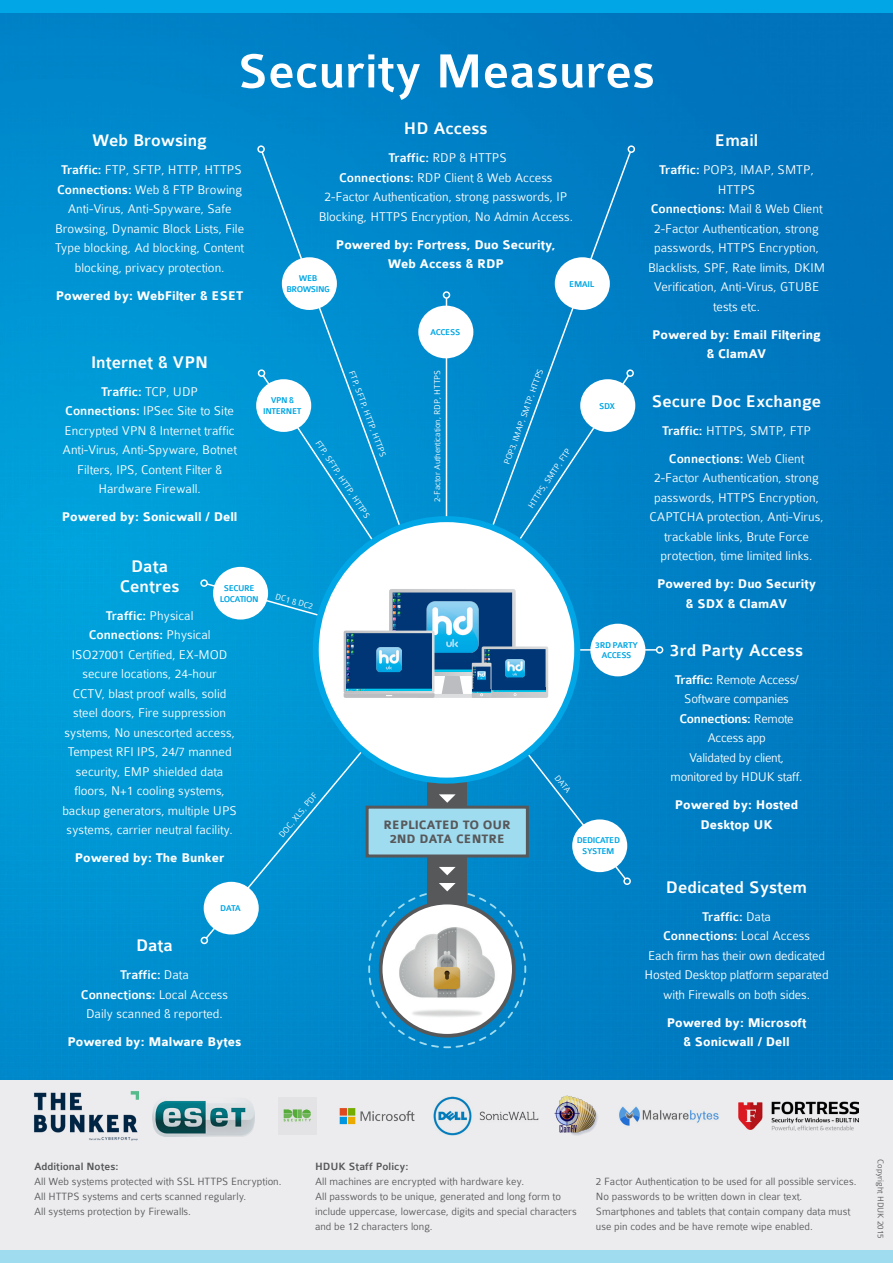
<style>
.page{position:relative;width:893px;height:1263px;background:#fff}
.page>*{position:absolute;margin:0;border:0;box-sizing:border-box;transform-origin:0 0}
.t1{font:500 51px "Colaborate";color:#fff}
.BODY{font:500 18px/19.5px "Colaborate";color:#fff;text-align:center}
.BODY-2{font:300 13.5px/19.5px "Colaborate";color:#fff;text-align:center}
.BODY-3{font:700 13.5px/19.5px "Colaborate";color:#fff;text-align:center}
.BODY-4{font:300 13.5px/19.5px "Colaborate";letter-spacing:-.02em;color:#fff;text-align:center}
.BODY-5{font:700 13.05px/14.1px "Colaborate";color:#57585a;text-align:center}
.BODY-6{font:300 11.25px/15px "Colaborate";color:#57585a}
.BODY-7{font:300 9px "Colaborate";color:#fff}
.t2{font:500 9px/10.8px "Colaborate";letter-spacing:-.05em;color:#00a6e5;text-align:center}
.BODY-8{font:300 9px "Colaborate";color:#57585a}
.s1{font-weight:500}
</style>
<div class="page">
<img style="left:0;top:13px;width:893px;height:1067px">
<div style="left:201px;top:937px;width:7px;height:7px;border:2px solid #fff;border-radius:50%"></div>
<hr style="left:463px;top:649px;width:194px;height:2px;background:#fff">
<div style="left:656px;top:646px;width:7px;height:8px;border:2px solid #fff;border-radius:50%"></div>
<div style="left:200px;top:579px;width:8px;height:8px;border:2px solid #fff;border-radius:50%"></div>
<div style="left:623px;top:877px;width:8px;height:8px;border:2px solid #fff;border-radius:50%"></div>
<div style="left:626px;top:369px;width:8px;height:8px;border:2px solid #fff;border-radius:50%"></div>
<div style="left:258px;top:369px;width:7px;height:8px;border:2px solid #fff;border-radius:50%"></div>
<svg style="left:260px;top:150px;width:185px;height:432px;background:#028fd0"></svg>
<div style="left:257px;top:145px;width:8px;height:8px;border:2px solid #fff;border-radius:50%"></div>
<svg style="left:445px;top:150px;width:187px;height:478px;background:#0285c9"></svg>
<div style="left:628px;top:145px;width:7px;height:8px;border:2px solid #fff;border-radius:50%"></div>
<div style="left:0;top:1080px;width:893px;height:171px;background:#ececee"></div>
<div style="left:0;top:0;width:893px;height:13px;background:#00a6e5"></div>
<div style="left:0;top:1250px;width:893px;height:13px;background:#a0dcf0"></div>
<div style="left:282px;top:257px;width:55px;height:53px;background:#fff;border-radius:50%"></div>
<div style="left:256px;top:379px;width:55px;height:53px;background:#fff;border-radius:50%"></div>
<div style="left:580px;top:379px;width:55px;height:53px;background:#fff;border-radius:50%"></div>
<div style="left:418px;top:306px;width:55px;height:52px;background:#fff;border-radius:50%"></div>
<div style="left:213px;top:567px;width:55px;height:52px;background:#fff;border-radius:50%"></div>
<div style="left:590px;top:624px;width:55px;height:52px;background:#fff;border-radius:50%"></div>
<div style="left:555px;top:257px;width:55px;height:53px;background:#fff;border-radius:50%"></div>
<div style="left:316px;top:519px;width:261px;height:262px;background:#fff;border-radius:50%"></div>
<svg style="left:205px;top:582px;width:422px;height:467px"></svg>
<img style="left:433px;top:1096px;width:106px;height:40px">
<img style="left:738px;top:1101px;width:121px;height:30px">
<img style="left:619px;top:1106px;width:100px;height:20px">
<img style="left:339px;top:1108px;width:76px;height:17px">
<img style="left:152px;top:1100px;width:102px;height:36px">
<img style="left:281px;top:1108px;width:33px;height:15px">
<img style="left:554px;top:1095px;width:44px;height:41px">
<img style="left:34px;top:1091px;width:105px;height:49px">
<h1 class="t1" style="left:238px;top:45px;width:418px">Security Measures</h1>
<p class="BODY" style="left:92px;top:131px;width:116px">Web Browsing</p>
<p class="BODY-2" style="left:55px;top:160px;width:191px"><span class="s1">Traffic:</span> FTP, SFTP, HTTP, HTTPS <span class="s1">Connections:</span> Web &amp; FTP Browing Anti-Virus, Anti-Spyware, Safe Browsing, Dynamic Block Lists, File Type blocking, Ad blocking, Content blocking, privacy protection.</p>
<p class="BODY-3" style="left:56px;top:286px;width:189px">Powered by: WebFilter &amp; ESET</p>
<p class="BODY" style="left:91px;top:353px;width:119px">Internet &amp; VPN</p>
<p class="BODY-2" style="left:63px;top:382px;width:176px"><span class="s1">Traffic:</span> TCP, UDP<br><span class="s1">Connections:</span> IPSec Site to Site<br>Encrypted VPN &amp; Internet traffic<br>Anti-Virus, Anti-Spyware, Botnet<br>Filters, IPS, Content Filter &amp;<br>Hardware Firewall.</p>
<p class="BODY-3" style="left:62px;top:508px;width:177px">Powered by: Sonicwall / Dell</p>
<p class="BODY" style="left:404px;top:119px;width:85px">HD Access</p>
<p class="BODY-2" style="left:319px;top:148px;width:256px"><span class="s1">Traffic:</span> RDP &amp; HTTPS<br><span class="s1">Connections:</span> RDP Client &amp; Web Access 2-Factor Authentication, strong passwords, IP Blocking, HTTPS Encryption, No Admin Access.</p>
<p class="BODY-3" style="left:336px;top:235px;width:221px">Powered by: Fortress, Duo Security,<br>Web Access &amp; RDP</p>
<p class="t2" style="left:286px;top:273px;width:45px">WEB<br>BROWSING</p>
<p class="t2" style="left:430px;top:327px;width:32px">ACCESS</p>
<p class="t2" style="left:569px;top:278px;width:26px">EMAIL</p>
<p class="BODY-7" style="left:502px;top:462px;width:103px;rotate:-70deg">POP3, IMAP, SMTP, HTTPS</p>
<p class="BODY-7" style="left:433px;top:502px;width:134px;rotate:-90deg">2-Factor Authentication, RDP, HTTPS</p>
<p class="BODY-7" style="left:356px;top:369px;width:93px;rotate:70deg">FTP, SFTP, HTTP, HTTPS</p>
<p class="t2" style="left:263px;top:395px;width:40px">VPN &amp;<br>INTERNET</p>
<p class="t2" style="left:599px;top:400px;width:18px">SDX</p>
<p class="BODY-7" style="left:322px;top:438px;width:93px;rotate:57deg">FTP, SFTP, HTTP, HTTPS</p>
<p class="BODY-7" style="left:526px;top:504px;width:71px;rotate:-56deg">HTTPS, SMTP, FTP</p>
<p class="BODY" style="left:120px;top:557px;width:61px">Data<br>Centres</p>
<p class="BODY-2" style="left:62px;top:606px;width:176px"><span class="s1">Traffic:</span> Physical<br><span class="s1">Connections:</span> Physical<br>ISO27001 Certified, EX-MOD secure locations, 24-hour<br>CCTV, blast proof walls, solid steel doors, Fire suppression systems, No unescorted access,<br>Tempest RFI IPS, 24/7 manned security, EMP shielded data floors, N+1 cooling systems, backup generators, multiple UPS systems, carrier neutral facility.</p>
<p class="BODY-3" style="left:75px;top:849px;width:151px">Powered by: The Bunker</p>
<p class="t2" style="left:220px;top:583px;width:40px">SECURE<br>LOCATION</p>
<p class="t2" style="left:220px;top:903px;width:22px">DATA</p>
<p class="BODY" style="left:136px;top:936px;width:38px">Data</p>
<p class="BODY-2" style="left:81px;top:965px;width:149px"><span class="s1">Traffic:</span> Data<br><span class="s1">Connections:</span> Local Access<br>Daily scanned &amp; reported.</p>
<p class="BODY-3" style="left:67px;top:1033px;width:176px">Powered by: Malware Bytes</p>
<p class="BODY-7" style="left:277px;top:592px;width:40px;rotate:16deg">DC1 &amp; DC2</p>
<p class="BODY-7" style="left:277px;top:833px;width:57px;rotate:-50deg">DOC, XLS, PDF</p>
<p class="t2" style="left:595px;top:639px;width:44px">3RD PARTY<br>ACCESS</p>
<p class="BODY-5" style="left:383px;top:818px;width:129px">REPLICATED TO OUR<br>2ND DATA CENTRE</p>
<p class="BODY-7" style="left:560px;top:773px;width:22px;rotate:52deg">DATA</p>
<p class="t2" style="left:577px;top:835px;width:45px">DEDICATED<br>SYSTEM</p>
<p class="BODY" style="left:715px;top:131px;width:45px">Email</p>
<p class="BODY-2" style="left:648px;top:160px;width:179px"><span class="s1">Traffic:</span> POP3, IMAP, SMTP,<br>HTTPS<br><span class="s1">Connections:</span> Mail &amp; Web Client<br>2-Factor Authentication, strong passwords, HTTPS Encryption,<br>Blacklists, SPF, Rate limits, DKIM<br>Verification, Anti-Virus, GTUBE tests etc.</p>
<p class="BODY-3" style="left:652px;top:325px;width:170px">Powered by: Email Filtering &amp; ClamAV</p>
<p class="BODY" style="left:652px;top:392px;width:171px">Secure Doc Exchange</p>
<p class="BODY-2" style="left:662px;top:421px;width:151px"><span class="s1">Traffic:</span> HTTPS, SMTP, FTP</p>
<p class="BODY-2" style="left:649px;top:449px;width:176px"><span class="s1">Connections:</span> Web Client<br>2-Factor Authentication, strong passwords, HTTPS Encryption,<br>CAPTCHA protection, Anti-Virus, trackable links, Brute Force protection, time limited links.</p>
<p class="BODY-3" style="left:657px;top:575px;width:161px">Powered by: Duo Security &amp; SDX &amp; ClamAV</p>
<p class="BODY" style="left:670px;top:641px;width:135px">3rd Party Access</p>
<p class="BODY-4" style="left:671px;top:670px;width:133px"><span class="s1">Traffic:</span> Remote Access/<br>Software companies<br><span class="s1">Connections:</span> Remote<br>Access app<br>Validated by client, monitored by HDUK staff.</p>
<p class="BODY-3" style="left:675px;top:796px;width:125px">Powered by: Hosted<br>Desktop UK</p>
<p class="BODY" style="left:666px;top:878px;width:143px">Dedicated System</p>
<p class="BODY-2" style="left:644px;top:907px;width:186px"><span class="s1">Traffic:</span> Data<br><span class="s1">Connections:</span> Local Access<br>Each firm has their own dedicated<br>Hosted Desktop platform separated with Firewalls on both sides.</p>
<p class="BODY-3" style="left:667px;top:1013px;width:141px">Powered by: Microsoft &amp; Sonicwall / Dell</p>
<p class="BODY-6" style="left:34px;top:1159px;width:249px"><span class="s1">Additional Notes:<br></span>All Web systems protected with SSL HTTPS Encryption.<br>All HTTPS systems and certs scanned regularly.<br>All systems protection by Firewalls.</p>
<p class="BODY-6" style="left:315px;top:1159px;width:263px"><span class="s1">HDUK Staff Policy:<br></span>All machines are encrypted with hardware key.<br>All passwords to be unique, generated and long form to include uppercase, lowercase, digits and special characters and be 12 characters long.</p>
<p class="BODY-6" style="left:596px;top:1174px;width:262px">2 Factor Authentication to be used for all possible services.<br>No passwords to be written down in clear text.<br>Smartphones and tablets that contain company data must use pin codes and be have remote wipe enabled.</p>
<p class="BODY-8" style="left:885px;top:1159px;width:81px;rotate:90deg">Copyright HDUK 2015</p>
</div>
